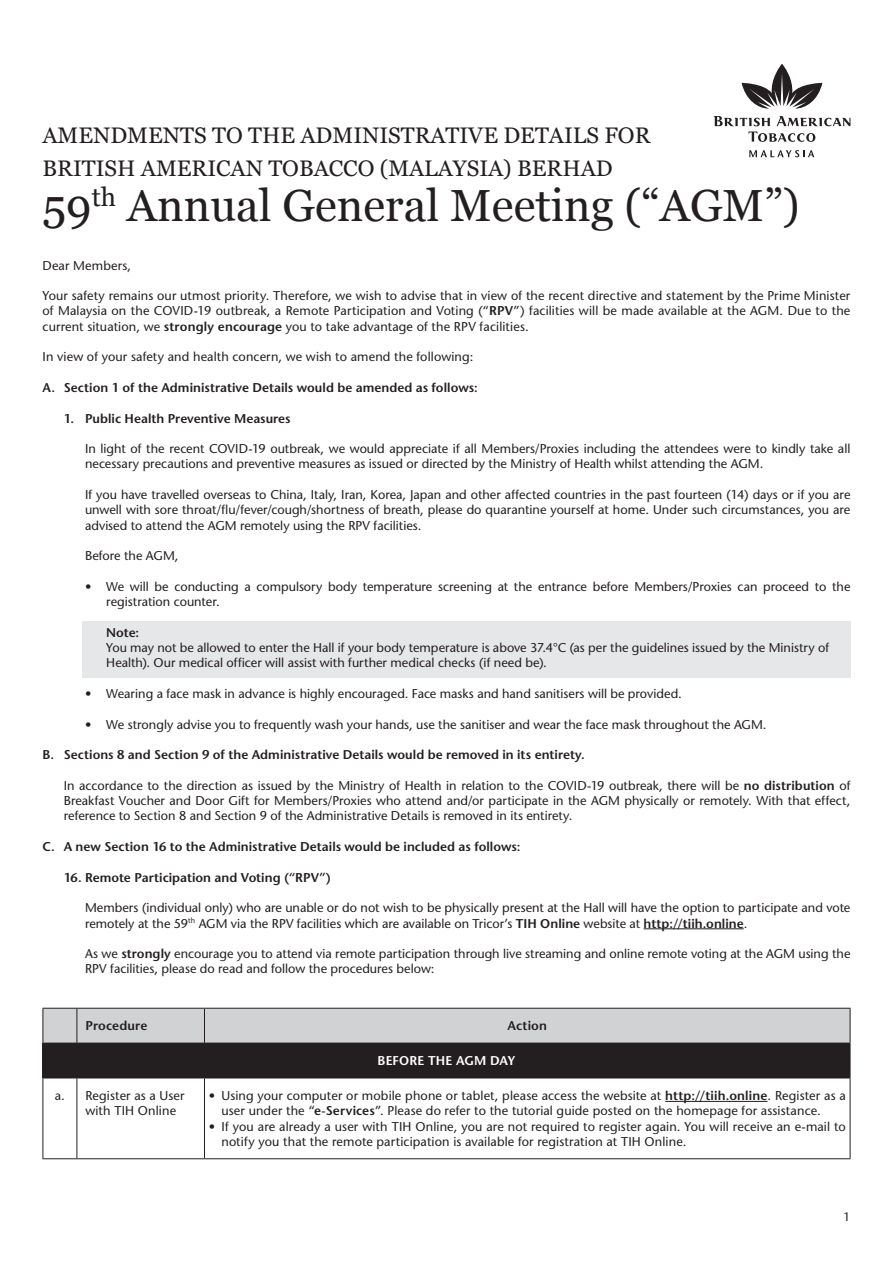
<style>
.page{position:relative;width:893px;height:1263px;background:#fff}
.page>*{position:absolute;margin:0;border:0;box-sizing:border-box;transform-origin:0 0}
.t1{font:45px "Georgia";color:#231f20}
.t2{font:22.5px/33px "Georgia";color:#231f20}
.t3{font:500 12.75px/15.3px "Stone Sans Std";color:#231f20}
.t4{font:600 12.75px "Stone Sans Std";letter-spacing:.005em;color:#231f20}
.t5{font:600 12.75px "Stone Sans Std";letter-spacing:.01em;color:#fff}
.t6{font:500 12px "Stone Sans Std";color:#231f20}
.s1{font-weight:600}
</style>
<div class="page">
<svg style="left:748px;top:132px;width:67px;height:10px"></svg>
<svg style="left:714px;top:116px;width:56px;height:10px"></svg>
<svg style="left:777px;top:116px;width:73px;height:10px"></svg>
<svg style="left:742px;top:64px;width:80px;height:45px"></svg>
<svg style="left:749px;top:150px;width:65px;height:7px"></svg>
<div style="left:82px;top:621px;width:768px;height:56px;background:#e6e7e9"></div>
<hr style="left:644px;top:928px;width:100px;height:1px;background:#231f20">
<div style="left:44px;top:1009px;width:806px;height:34px;background:#d1d2d4"></div>
<div style="left:43px;top:1043px;width:807px;height:35px;background:#231f20"></div>
<hr style="left:43px;top:1008px;width:1px;height:35px;background:#231f20">
<hr style="left:204px;top:1008px;width:1px;height:35px;background:#231f20">
<hr style="left:77px;top:1008px;width:1px;height:35px;background:#231f20">
<hr style="left:43px;top:1078px;width:1px;height:80px;background:#231f20">
<hr style="left:204px;top:1078px;width:1px;height:80px;background:#231f20">
<hr style="left:77px;top:1078px;width:1px;height:80px;background:#231f20">
<hr style="left:43px;top:1008px;width:34px;height:1px;background:#231f20">
<hr style="left:43px;top:1158px;width:34px;height:1px;background:#231f20">
<hr style="left:77px;top:1008px;width:127px;height:1px;background:#231f20">
<hr style="left:204px;top:1008px;width:646px;height:1px;background:#231f20">
<hr style="left:77px;top:1158px;width:127px;height:1px;background:#231f20">
<hr style="left:204px;top:1158px;width:646px;height:1px;background:#231f20">
<hr style="left:850px;top:1008px;width:1px;height:35px;background:#231f20">
<hr style="left:850px;top:1043px;width:1px;height:34px;background:#231f20">
<hr style="left:850px;top:1078px;width:1px;height:80px;background:#231f20">
<hr style="left:665px;top:1101px;width:102px;height:1px;background:#231f20">
<h2 class="t2" style="left:43px;top:118px;width:609px">AMENDMENTS TO THE ADMINISTRATIVE DETAILS FOR<br>BRITISH AMERICAN TOBACCO (MALAYSIA) BERHAD</h2>
<h1 class="t1" style="left:43px;top:173px;width:759px">59<sup>th</sup> Annual General Meeting (“AGM”)</h1>
<p class="t3" style="left:43px;top:257px;width:90px">Dear Members,</p>
<p class="t3" style="left:43px;top:288px;width:809px;text-align:justify">Your safety remains our utmost priority. Therefore, we wish to advise that in view of the recent directive and statement by the Prime Minister of Malaysia on the COVID-19 outbreak, a Remote Participation and Voting (“<span class="s1">RPV</span>”) facilities will be made available at the AGM. Due to the current situation, we <span class="s1">strongly encourage</span> you to take advantage of the RPV facilities.</p>
<p class="t3" style="left:43px;top:349px;width:432px">In view of your safety and health concern, we wish to amend the following:</p>
<p class="t4" style="left:43px;top:380px;width:437px">A. Section 1 of the Administrative Details would be amended as follows:</p>
<p class="t4" style="left:64px;top:410px;width:228px">1. Public Health Preventive Measures</p>
<p class="t3" style="left:85px;top:441px;width:767px">In light of the recent COVID-19 outbreak, we would appreciate if all Members/Proxies including the attendees were to kindly take all necessary precautions and preventive measures as issued or directed by the Ministry of Health whilst attending the AGM.</p>
<p class="t3" style="left:85px;top:487px;width:767px;text-align:justify">If you have travelled overseas to China, Italy, Iran, Korea, Japan and other affected countries in the past fourteen (14) days or if you are unwell with sore throat/flu/fever/cough/shortness of breath, please do quarantine yourself at home. Under such circumstances, you are advised to attend the AGM remotely using the RPV facilities.</p>
<p class="t3" style="left:85px;top:548px;width:95px">Before the AGM,</p>
<p class="t3" style="left:106px;top:579px;width:746px;text-indent:-21px">• We will be conducting a compulsory body temperature screening at the entrance before Members/Proxies can proceed to the registration counter.</p>
<p class="t4" style="left:106px;top:625px;width:34px">Note:</p>
<p class="t3" style="left:106px;top:640px;width:724px">You may not be allowed to enter the Hall if your body temperature is above 37.4°C (as per the guidelines issued by the Ministry of<br>Health). Our medical officer will assist with further medical checks (if need be).</p>
<p class="t3" style="left:85px;top:686px;width:598px">• Wearing a face mask in advance is highly encouraged. Face masks and hand sanitisers will be provided.</p>
<p class="t3" style="left:85px;top:716px;width:683px">• We strongly advise you to frequently wash your hands, use the sanitiser and wear the face mask throughout the AGM.</p>
<p class="t4" style="left:42px;top:747px;width:544px">B. Sections 8 and Section 9 of the Administrative Details would be removed in its entirety.</p>
<p class="t3" style="left:64px;top:778px;width:788px;text-align:justify">In accordance to the direction as issued by the Ministry of Health in relation to the COVID-19 outbreak, there will be <span class="s1">no distribution</span> of Breakfast Voucher and Door Gift for Members/Proxies who attend and/or participate in the AGM physically or remotely. With that effect, reference to Section 8 and Section 9 of the Administrative Details is removed in its entirety.</p>
<p class="t4" style="left:42px;top:839px;width:479px">C. A new Section 16 to the Administrative Details would be included as follows:</p>
<p class="t4" style="left:64px;top:869px;width:269px">16. Remote Participation and Voting (“RPV”)</p>
<p class="t3" style="left:85px;top:900px;width:767px">Members (individual only) who are unable or do not wish to be physically present at the Hall will have the option to participate and vote remotely at the 59<sup>th</sup> AGM via the RPV facilities which are available on Tricor’s <span class="s1">TIH Online</span> website at <span class="s1">http://tiih.online</span>.</p>
<p class="t3" style="left:85px;top:946px;width:767px">As we <span class="s1">strongly</span> encourage you to attend via remote participation through live streaming and online remote voting at the AGM using the<br>RPV facilities, please do read and follow the procedures below:</p>
<p class="t4" style="left:85px;top:1018px;width:63px">Procedure</p>
<p class="t4" style="left:507px;top:1018px;width:41px">Action</p>
<p class="t5" style="left:377px;top:1053px;width:139px">BEFORE THE AGM DAY</p>
<p class="t3" style="left:85px;top:1088px;width:101px;text-indent:-31px">a. Register as a User with TIH Online</p>
<p class="t3" style="left:221px;top:1088px;width:626px;text-indent:-13px">• Using your computer or mobile phone or tablet, please access the website at <span class="s1">http://tiih.online</span>. Register as a user under the “<span class="s1">e-Services</span>”. Please do refer to the tutorial guide posted on the homepage for assistance.</p>
<p class="t3" style="left:221px;top:1119px;width:626px;text-indent:-13px">• If you are already a user with TIH Online, you are not required to register again. You will receive an e-mail to notify you that the remote participation is available for registration at TIH Online.</p>
<p class="t6" style="left:844px;top:1209px;width:8px">1</p>
</div>
